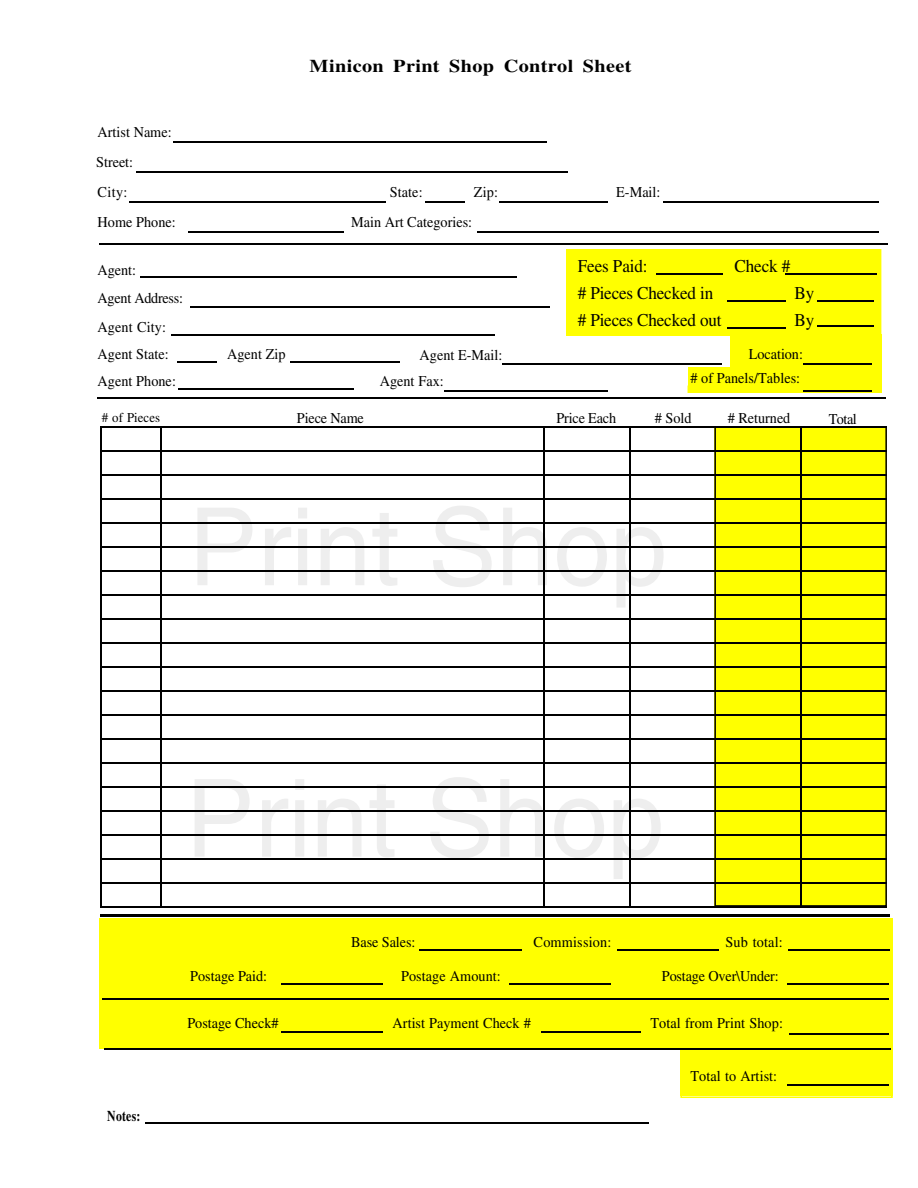
<style>
.page{position:relative;width:918px;height:1188px;background:#fff}
.page>*{position:absolute;margin:0;border:0;box-sizing:border-box;transform-origin:0 0}
.t1{font:18px/27px "Times";letter-spacing:-.01em;color:#000;scale:.95 1}
.t2{font:700 18px "Times";letter-spacing:.02em;color:#000;scale:1.12 1}
.t3{font:15px/28.5px "Times";color:#000;scale:.95 1}
.t4{font:700 15px "Times";letter-spacing:.02em;color:#000;scale:.78 1}
.t5{font:13.5px "Times";letter-spacing:.005em;color:#000;scale:.95 1}
</style>
<div class="page">
<div style="left:714px;top:426px;width:173px;height:480px;background:#ff0"></div>
<div style="left:714px;top:426px;width:173px;height:481px;border:2px solid #000"></div>
<hr style="left:100px;top:426px;width:787px;height:2px;background:#000">
<div style="left:99px;top:919px;width:584px;height:130px;background:#ff0"></div>
<div style="left:99px;top:919px;width:584px;height:130px;border:2px solid #ff0"></div>
<div style="left:680px;top:919px;width:213px;height:177px;background:#ff0"></div>
<div style="left:680px;top:919px;width:213px;height:179px;border:2px solid #ff0"></div>
<div style="left:730px;top:334px;width:151px;height:59px;background:#ff0"></div>
<div style="left:566px;top:249px;width:315px;height:87px;background:#ff0"></div>
<hr style="left:656px;top:273px;width:67px;height:1px;background:#000">
<hr style="left:727px;top:300px;width:59px;height:2px;background:#000">
<hr style="left:727px;top:327px;width:59px;height:1px;background:#000">
<hr style="left:817px;top:300px;width:57px;height:2px;background:#000">
<hr style="left:817px;top:326px;width:57px;height:1px;background:#000">
<hr style="left:786px;top:273px;width:91px;height:1px;background:#000">
<div style="left:737px;top:342px;width:142px;height:24px;border:2px solid #ff0"></div>
<hr style="left:100px;top:450px;width:787px;height:2px;background:#000">
<hr style="left:100px;top:474px;width:787px;height:2px;background:#000">
<hr style="left:100px;top:498px;width:787px;height:2px;background:#000">
<hr style="left:100px;top:522px;width:787px;height:2px;background:#000">
<hr style="left:100px;top:546px;width:787px;height:2px;background:#000">
<hr style="left:100px;top:570px;width:787px;height:2px;background:#000">
<hr style="left:100px;top:594px;width:787px;height:2px;background:#000">
<hr style="left:100px;top:618px;width:787px;height:2px;background:#000">
<hr style="left:100px;top:642px;width:787px;height:2px;background:#000">
<hr style="left:100px;top:666px;width:787px;height:2px;background:#000">
<hr style="left:100px;top:690px;width:787px;height:2px;background:#000">
<hr style="left:100px;top:714px;width:787px;height:2px;background:#000">
<hr style="left:100px;top:738px;width:787px;height:2px;background:#000">
<hr style="left:100px;top:762px;width:787px;height:2px;background:#000">
<hr style="left:100px;top:786px;width:787px;height:2px;background:#000">
<hr style="left:100px;top:810px;width:787px;height:2px;background:#000">
<hr style="left:100px;top:834px;width:787px;height:2px;background:#000">
<hr style="left:100px;top:858px;width:787px;height:2px;background:#000">
<hr style="left:100px;top:882px;width:787px;height:2px;background:#000">
<hr style="left:100px;top:906px;width:787px;height:2px;background:#000">
<hr style="left:160px;top:426px;width:2px;height:481px;background:#000">
<hr style="left:543px;top:426px;width:2px;height:480px;background:#000">
<hr style="left:629px;top:426px;width:1px;height:480px;background:#000">
<hr style="left:800px;top:426px;width:1px;height:480px;background:#000">
<hr style="left:100px;top:426px;width:2px;height:480px;background:#000">
<hr style="left:136px;top:171px;width:432px;height:1px;background:#000">
<hr style="left:173px;top:141px;width:373px;height:1px;background:#000">
<hr style="left:129px;top:201px;width:256px;height:1px;background:#000">
<hr style="left:425px;top:201px;width:40px;height:1px;background:#000">
<hr style="left:499px;top:201px;width:109px;height:1px;background:#000">
<hr style="left:189px;top:231px;width:155px;height:1px;background:#000">
<hr style="left:477px;top:231px;width:402px;height:1px;background:#000">
<hr style="left:140px;top:276px;width:377px;height:2px;background:#000">
<hr style="left:190px;top:306px;width:359px;height:2px;background:#000">
<hr style="left:172px;top:334px;width:323px;height:2px;background:#000">
<hr style="left:179px;top:388px;width:175px;height:2px;background:#000">
<hr style="left:444px;top:390px;width:164px;height:2px;background:#000">
<hr style="left:177px;top:362px;width:40px;height:1px;background:#000">
<hr style="left:290px;top:362px;width:110px;height:1px;background:#000">
<hr style="left:281px;top:984px;width:102px;height:1px;background:#000">
<hr style="left:281px;top:1031px;width:102px;height:2px;background:#000">
<hr style="left:509px;top:984px;width:102px;height:1px;background:#000">
<hr style="left:420px;top:950px;width:102px;height:1px;background:#000">
<hr style="left:618px;top:950px;width:101px;height:1px;background:#000">
<hr style="left:789px;top:950px;width:101px;height:1px;background:#000">
<hr style="left:787px;top:984px;width:101px;height:1px;background:#000">
<hr style="left:787px;top:1084px;width:101px;height:2px;background:#000">
<hr style="left:98px;top:398px;width:788px;height:1px;background:#000">
<hr style="left:99px;top:243px;width:788px;height:1px;background:#000">
<hr style="left:145px;top:1122px;width:504px;height:2px;background:#000">
<hr style="left:100px;top:914px;width:790px;height:3px;background:#000">
<hr style="left:663px;top:201px;width:216px;height:1px;background:#000">
<hr style="left:502px;top:363px;width:220px;height:1px;background:#000">
<hr style="left:102px;top:998px;width:786px;height:1px;background:#000">
<hr style="left:541px;top:1031px;width:100px;height:2px;background:#000">
<hr style="left:789px;top:1033px;width:99px;height:1px;background:#000">
<hr style="left:104px;top:1049px;width:787px;height:1px;background:#000">
<div style="left:688px;top:368px;width:114px;height:20px;background:#ff0"></div>
<div style="left:809px;top:342px;width:62px;height:21px;background:#ff0"></div>
<div style="left:746px;top:344px;width:58px;height:20px;background:#ff0"></div>
<hr style="left:803px;top:363px;width:68px;height:1px;background:#000">
<hr style="left:803px;top:390px;width:68px;height:2px;background:#000">
<div style="left:688px;top:386px;width:49px;height:7px;background:#ff0"></div>
<p class="t3" style="left:98px;top:117px;width:79px">Artist Name:</p>
<p class="t3" style="left:96px;top:146px;width:40px;line-height:30px">Street:<br>City:</p>
<p class="t2" style="left:310px;top:55px;width:289px">Minicon Print Shop Control Sheet</p>
<p class="t3" style="left:390px;top:177px;width:36px">State:</p>
<p class="t3" style="left:474px;top:177px;width:27px">Zip:</p>
<p class="t3" style="left:616px;top:177px;width:48px">E-Mail:</p>
<p class="t3" style="left:98px;top:207px;width:84px">Home Phone:</p>
<p class="t3" style="left:351px;top:207px;width:129px">Main Art Categories:</p>
<p class="t1" style="left:578px;top:252px;width:75px">Fees Paid:</p>
<p class="t1" style="left:734px;top:252px;width:60px">Check #</p>
<p class="t1" style="left:578px;top:279px;width:153px"># Pieces Checked in # Pieces Checked out</p>
<p class="t3" style="left:98px;top:255px;width:92px">Agent:<br>Agent Address:<br>Agent City:</p>
<p class="t3" style="left:98px;top:339px;width:76px">Agent State:</p>
<p class="t3" style="left:227px;top:339px;width:63px">Agent Zip</p>
<p class="t3" style="left:98px;top:366px;width:84px">Agent Phone:</p>
<p class="t3" style="left:380px;top:366px;width:69px">Agent Fax:</p>
<p class="t5" style="left:102px;top:410px;width:63px"># of Pieces</p>
<p class="t3" style="left:297px;top:404px;width:72px">Piece Name</p>
<p class="t3" style="left:556px;top:404px;width:65px">Price Each</p>
<p class="t3" style="left:655px;top:404px;width:40px"># Sold</p>
<p class="t3" style="left:728px;top:404px;width:67px"># Returned</p>
<p class="t3" style="left:829px;top:404px;width:31px">Total</p>
<p class="t1" style="left:794px;top:279px;width:23px">By<br>By</p>
<p class="t3" style="left:749px;top:339px;width:59px">Location:</p>
<p class="t3" style="left:420px;top:341px;width:89px">Agent E-Mail:</p>
<p class="t3" style="left:690px;top:363px;width:117px"># of Panels/Tables:</p>
<p class="t4" style="left:107px;top:1107px;width:44px">Notes:</p>
<p class="t3" style="left:190px;top:961px;width:83px">Postage Paid:</p>
<p class="t3" style="left:187px;top:1009px;width:98px">Postage Check#</p>
<p class="t3" style="left:351px;top:927px;width:69px">Base Sales:</p>
<p class="t3" style="left:534px;top:927px;width:83px">Commission:</p>
<p class="t3" style="left:725px;top:927px;width:62px">Sub total:</p>
<p class="t3" style="left:401px;top:961px;width:106px">Postage Amount:</p>
<p class="t3" style="left:662px;top:961px;width:124px">Postage Over\Under:</p>
<p class="t3" style="left:393px;top:1009px;width:147px">Artist Payment Check #</p>
<p class="t3" style="left:651px;top:1009px;width:141px">Total from Print Shop:</p>
<p class="t3" style="left:690px;top:1062px;width:93px">Total to Artist:</p>
</div>
